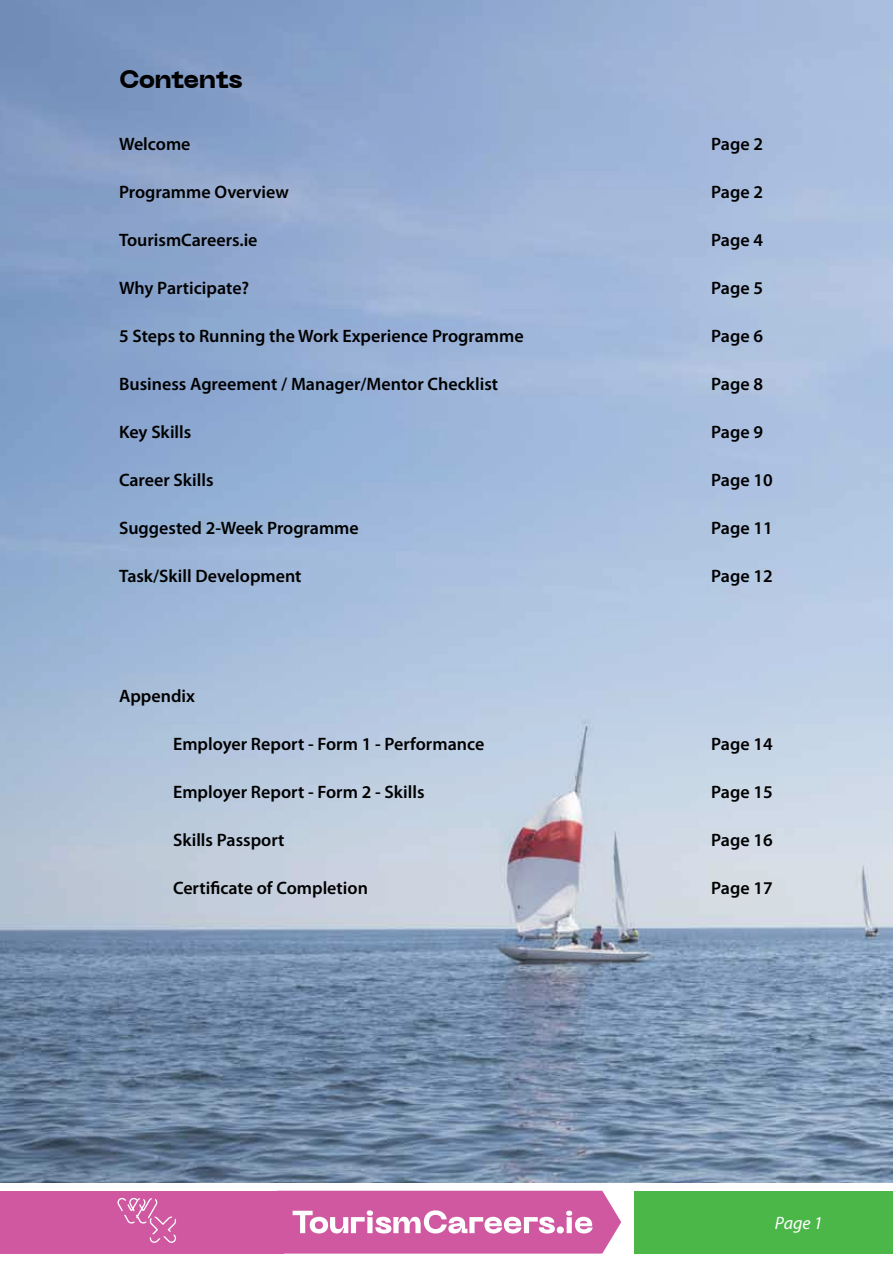
<style>
.page{position:relative;width:893px;height:1263px;background:#fff}
.page>*{position:absolute;margin:0;border:0;box-sizing:border-box;transform-origin:0 0}
.t1{font:800 25.5px "Neue Machina";letter-spacing:-.03em;color:#000}
.t2{font:600 18px "Myriad Pro";color:#000}
.t3{font:italic 18px "Myriad Pro";color:#fff}
</style>
<div class="page">
<svg style="left:284px;top:1191px;width:337px;height:62px;background:#d673b0"></svg>
<div style="left:0;top:1191px;width:284px;height:62px;background:#cf58a1"></div>
<div style="left:634px;top:1191px;width:259px;height:62px;background:#4bb749"></div>
<svg style="left:117px;top:1198px;width:59px;height:45px"></svg>
<img style="left:0;top:0;width:893px;height:1182px">
<h1 class="t1" style="left:119px;top:63px;width:125px">Contents</h1>
<p class="t2" style="left:119px;top:132px;width:73px">Welcome</p>
<p class="t2" style="left:119px;top:180px;width:171px">Programme Overview</p>
<p class="t2" style="left:119px;top:228px;width:140px">TourismCareers.ie</p>
<p class="t2" style="left:119px;top:276px;width:132px">Why Participate?</p>
<p class="t2" style="left:119px;top:324px;width:406px">5 Steps to Running the Work Experience Programme</p>
<p class="t2" style="left:119px;top:372px;width:381px">Business Agreement / Manager/Mentor Checklist</p>
<p class="t2" style="left:119px;top:420px;width:74px">Key Skills</p>
<p class="t2" style="left:119px;top:468px;width:96px">Career Skills</p>
<p class="t2" style="left:119px;top:516px;width:241px">Suggested 2-Week Programme</p>
<p class="t2" style="left:119px;top:564px;width:184px">Task/Skill Development</p>
<p class="t2" style="left:119px;top:684px;width:77px">Appendix</p>
<p class="t2" style="left:173px;top:732px;width:313px">Employer Report - Form 1 - Performance</p>
<p class="t2" style="left:173px;top:780px;width:253px">Employer Report - Form 2 - Skills</p>
<p class="t2" style="left:173px;top:828px;width:113px">Skills Passport</p>
<p class="t2" style="left:173px;top:876px;width:196px">Certificate of Completion</p>
<p class="t2" style="left:711px;top:132px;width:53px">Page 2</p>
<p class="t2" style="left:711px;top:180px;width:53px">Page 2</p>
<p class="t2" style="left:711px;top:228px;width:53px">Page 4</p>
<p class="t2" style="left:711px;top:276px;width:53px">Page 5</p>
<p class="t2" style="left:711px;top:324px;width:53px">Page 6</p>
<p class="t2" style="left:711px;top:372px;width:53px">Page 8</p>
<p class="t2" style="left:711px;top:420px;width:53px">Page 9</p>
<p class="t2" style="left:711px;top:468px;width:63px">Page 10</p>
<p class="t2" style="left:711px;top:516px;width:63px">Page 11</p>
<p class="t2" style="left:711px;top:564px;width:63px">Page 12</p>
<p class="t2" style="left:711px;top:732px;width:63px">Page 14</p>
<p class="t2" style="left:711px;top:780px;width:63px">Page 15</p>
<p class="t2" style="left:711px;top:828px;width:63px">Page 16</p>
<p class="t2" style="left:711px;top:876px;width:63px">Page 17</p>
<p class="t3" style="left:775px;top:1212px;width:49px">Page 1</p>
</div>
